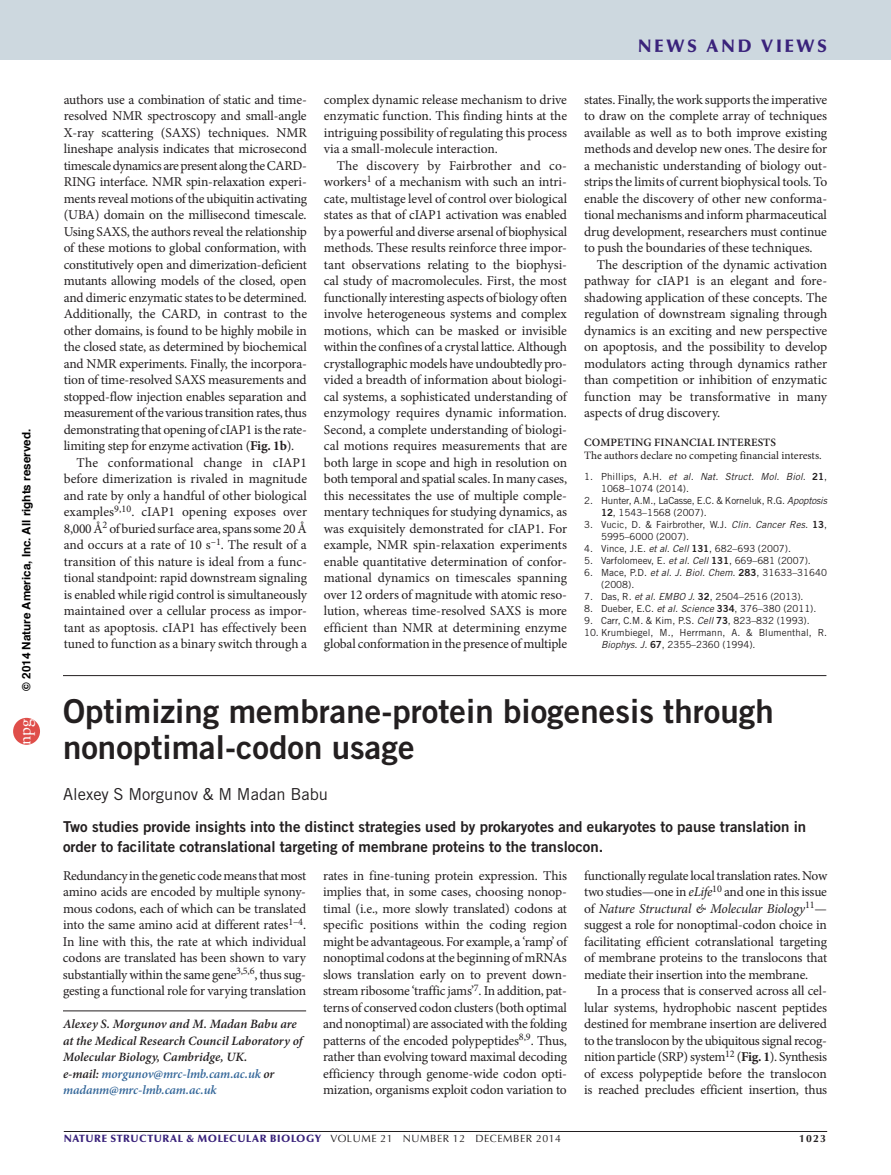
<style>
.page{position:relative;width:891px;height:1175px;background:#fff}
.page>*{position:absolute;margin:0;border:0;box-sizing:border-box;transform-origin:0 0}
.HEAD_corr_n_v{font:33px/36px "Trade Gothic LT Std Bd 2";color:#231f20}
.z-HEADER_follow{font:900 18px "Optima LT Std";letter-spacing:.15em;color:#3a227b}
.t1{font:17.4px "Adobe Garamond Pro";color:#fff}
.AUTHOR_n_v{font:16.5px "Trade Gothic LT Std";color:#231f20}
.INTRO{font:15px/19.5px "Trade Gothic LT Std Bd 2";color:#231f20}
.TEXT_body{font:13.5px/16.5px "Minion Pro";letter-spacing:-.01em;color:#231f20;text-align:justify}
.TEXT_first{font:13.5px/16.5px "Minion Pro";letter-spacing:-.015em;color:#231f20;text-align:justify}
.ADDRESS_front{font:italic 600 12.75px/16.5px "Minion Pro";color:#231f20}
.t2{font:700 11.7px "Helvetica";color:#000}
.TEXT_acknol_comp_int{font:11.25px "Minion Pro";color:#231f20}
.SUBHEAD_acknol_comp{font:600 11.25px "Minion Pro";letter-spacing:.01em;color:#231f20}
.t3{font:900 10.5px "Optima LT Std";letter-spacing:.05em;color:#3a227b}
.t4{font:700 10.5px "Optima LT Std";color:#231f20}
.REFERENCES{font:9.75px/12px "Trade Gothic LT Std";letter-spacing:-.005em;color:#231f20}
.s1{font-family:"Arial"}
.s2{font-weight:700}
.s3{font-style:italic}
.s4{font-family:"Trade Gothic LT Std Bd 2"}
.s5{color:#369}
.s6{font-weight:400;color:#231f20}
</style>
<div class="page">
<hr style="left:64px;top:1131px;width:763px;height:1px;background:#231f20">
<div style="left:0;top:0;width:891px;height:60px;background:#cdd8df"></div>
<hr style="left:63px;top:675px;width:763px;height:1px;background:#231f20">
<hr style="left:63px;top:1010px;width:243px;height:1px;background:#231f20">
<div style="left:13px;top:718px;width:27px;height:26px;background:#df4e4a;border-radius:50%"></div>
<p class="t2" style="left:17px;top:690px;width:263px;rotate:-90deg">© 201<span class="s1">4</span> Nature America, Inc. All rights reserved.</p>
<p class="t1" style="left:14px;top:744px;width:28px;rotate:-90deg">npg</p>
<p class="z-HEADER_follow" style="left:638px;top:36px;width:191px">NEWS AND VIEWS</p>
<p class="TEXT_body" style="left:64px;top:91px;width:245px">authors use a combination of static and time&shy;resolved NMR spectroscopy and small-angle X-ray scattering (SAXS) techniques. NMR lineshape analysis indicates that microsecond timescale dynamics are present along the CARD-RING interface. NMR spin-relaxation experi&shy;ments reveal motions of the ubiquitin activating (UBA) domain on the millisecond timescale.<br>Using SAXS, the authors reveal the relationship of these motions to global conformation, with constitutively open and dimerization-deficient mutants allowing models of the closed, open and dimeric enzymatic states to be determined.<br>Additionally, the CARD, in contrast to the other domains, is found to be highly mobile in the closed state, as determined by biochemical and NMR experiments. Finally, the incorpora&shy;tion of time-resolved SAXS measurements and stopped-flow injection enables separation and measurement of the various transition rates, thus demonstrating that opening of cIAP1 is the rate&shy;limiting step for enzyme activation (<span class="s2">Fig. 1b</span>).</p>
<p class="TEXT_body" style="left:64px;top:454px;width:245px;text-indent:13px">The conformational change in cIAP1 before dimerization is rivaled in magnitude and rate by only a handful of other biological examples<sup>9,10</sup>. cIAP1 opening exposes over 8,000 Å<sup>2</sup> of buried surface area, spans some 20 Å and occurs at a rate of 10 s<sup>–1</sup>. The result of a transition of this nature is ideal from a func&shy;tional standpoint: rapid downstream signaling is enabled while rigid control is simultaneously maintained over a cellular process as impor&shy;tant as apoptosis. cIAP1 has effectively been tuned to function as a binary switch through a</p>
<p class="TEXT_body" style="left:324px;top:91px;width:245px">complex dynamic release mechanism to drive enzymatic function. This finding hints at the intriguing possibility of regulating this process via a small-molecule interaction.</p>
<p class="TEXT_body" style="left:324px;top:157px;width:245px;text-indent:13px">The discovery by Fairbrother and co&shy;workers<sup>1</sup> of a mechanism with such an intri&shy;cate, multistage level of control over biological states as that of cIAP1 activation was enabled by a powerful and diverse arsenal of biophysical methods. These results reinforce three impor&shy;tant observations relating to the biophysi&shy;cal study of macromolecules. First, the most functionally interesting aspects of biology often involve heterogeneous systems and complex motions, which can be masked or invisible within the confines of a crystal lattice. Although crystallographic models have undoubtedly pro&shy;vided a breadth of information about biologi&shy;cal systems, a sophisticated understanding of enzymology requires dynamic information.<br>Second, a complete understanding of biologi&shy;cal motions requires measurements that are both large in scope and high in resolution on both temporal and spatial scales. In many cases, this necessitates the use of multiple comple&shy;mentary techniques for studying dynamics, as was exquisitely demonstrated for cIAP1. For example, NMR spin-relaxation experiments enable quantitative determination of confor&shy;mational dynamics on timescales spanning over 12 orders of magnitude with atomic reso&shy;lution, whereas time-resolved SAXS is more efficient than NMR at determining enzyme global conformation in the presence of multiple</p>
<p class="TEXT_body" style="left:584px;top:91px;width:245px">states. Finally, the work supports the imperative to draw on the complete array of techniques available as well as to both improve existing methods and develop new ones. The desire for a mechanistic understanding of biology out&shy;strips the limits of current biophysical tools. To enable the discovery of other new conforma&shy;tional mechanisms and inform pharmaceutical drug development, researchers must continue to push the boundaries of these techniques.</p>
<p class="TEXT_body" style="left:584px;top:256px;width:245px;text-indent:13px">The description of the dynamic activation pathway for cIAP1 is an elegant and fore&shy;shadowing application of these concepts. The regulation of downstream signaling through dynamics is an exciting and new perspective on apoptosis, and the possibility to develop modulators acting through dynamics rather than competition or inhibition of enzymatic function may be transformative in many aspects of drug discovery.</p>
<p class="SUBHEAD_acknol_comp" style="left:584px;top:434px;width:194px">COMPETING FINANCIAL INTERESTS</p>
<p class="TEXT_acknol_comp_int" style="left:584px;top:448px;width:239px">The authors declare no competing financial interests.</p>
<p class="REFERENCES" style="left:601px;top:471px;width:228px;text-indent:-17px">1. Phillips, A.H. <span class="s3">et al. Nat. Struct. Mol. Biol.</span> <span class="s4">21</span>,<br>1068–1074 (2014).</p>
<p class="REFERENCES" style="left:601px;top:495px;width:228px;text-indent:-17px">2. Hunter, A.M., LaCasse, E.C. &amp; Korneluk, R.G. <span class="s3">Apoptosis<br></span><span class="s4">12</span>, 1543–1568 (2007).</p>
<p class="REFERENCES" style="left:601px;top:519px;width:228px;text-indent:-17px">3. Vucic, D. &amp; Fairbrother, W.J. <span class="s3">Clin. Cancer Res.</span> <span class="s4">13</span>,<br>5995–6000 (2007).</p>
<p class="REFERENCES" style="left:584px;top:543px;width:209px">4. Vince, J.E. <span class="s3">et al. Cell</span> <span class="s4">131</span>, 682–693 (2007).</p>
<p class="REFERENCES" style="left:584px;top:555px;width:228px">5. Varfolomeev, E. <span class="s3">et al. Cell</span> <span class="s4">131</span>, 669–681 (2007).</p>
<p class="REFERENCES" style="left:601px;top:567px;width:228px;text-indent:-17px">6. Mace, P.D. <span class="s3">et al. J. Biol. Chem.</span> <span class="s4">283</span>, 31633–31640 (2008).</p>
<p class="REFERENCES" style="left:584px;top:591px;width:221px">7. Das, R. <span class="s3">et al. EMBO J.</span> <span class="s4">32</span>, 2504–2516 (2013).</p>
<p class="REFERENCES" style="left:584px;top:603px;width:234px">8. Dueber, E.C. <span class="s3">et al. Science</span> <span class="s4">334</span>, 376–380 (2011).</p>
<p class="REFERENCES" style="left:584px;top:615px;width:227px">9. Carr, C.M. &amp; Kim, P.S. <span class="s3">Cell</span> <span class="s4">73</span>, 823–832 (1993).</p>
<p class="REFERENCES" style="left:601px;top:627px;width:228px;text-indent:-17px">10. Krumbiegel, M., Herrmann, A. &amp; Blumenthal, R.<br><span class="s3">Biophys. J.</span> <span class="s4">67</span>, 2355–2360 (1994).</p>
<p class="HEAD_corr_n_v" style="left:63px;top:692px;width:712px">Optimizing membrane-protein biogenesis through nonoptimal-codon usage</p>
<p class="AUTHOR_n_v" style="left:63px;top:784px;width:267px">Alexey S Morgunov &amp; M Madan Babu</p>
<p class="INTRO" style="left:63px;top:816px;width:745px">Two studies provide insights into the distinct strategies used by prokaryotes and eukaryotes to pause translation in order to facilitate cotranslational targeting of membrane proteins to the translocon.</p>
<p class="TEXT_first" style="left:63px;top:867px;width:245px">Redundancyin the genetic code means that most amino acids are encoded by multiple synony&shy;mous codons, each of which can be translated into the same amino acid at different rates<sup>1–4</sup>.<br>In line with this, the rate at which individual codons are translated has been shown to vary substantially within the same gene<sup>3,5,6</sup>, thus sug&shy;gesting a functional role for varying translation</p>
<p class="TEXT_first" style="left:323px;top:867px;width:246px">rates in fine-tuning protein expression. This implies that, in some cases, choosing nonop&shy;timal (i.e., more slowly translated) codons at specific positions within the coding region might be advantageous. For example, a ‘ramp’ of nonoptimal codons at the beginning of mRNAs slows translation early on to prevent down&shy;stream ribosome ‘traffic jams’<sup>7</sup>. In addition, pat&shy;terns of conserved codon clusters (both optimal and nonoptimal) are associated with the folding patterns of the encoded polypeptides<sup>8,9</sup>. Thus, rather than evolving toward maximal decoding efficiency through genome-wide codon opti&shy;mization, organisms exploit codon variation to</p>
<p class="TEXT_first" style="left:584px;top:867px;width:245px">functionally regulate local translation rates. Now two studies—one in <span class="s3">eLife</span><sup>10</sup> and one in this issue of <span class="s3">Nature Structural &amp; Molecular Biology</span><sup>11</sup>— suggest a role for nonoptimal-codon choice in facilitating efficient cotranslational targeting of membrane proteins to the translocons that mediate their insertion into the membrane.</p>
<p class="TEXT_body" style="left:584px;top:982px;width:245px;text-indent:13px">In a process that is conserved across all cel&shy;lular systems, hydrophobic nascent peptides destined for membrane insertion are delivered to the translocon by the ubiquitous signal recog&shy;nition particle (SRP) system<sup>12</sup> (<span class="s2">Fig. 1</span>). Synthesis of excess polypeptide before the translocon is reached precludes efficient insertion, thus</p>
<p class="ADDRESS_front" style="left:63px;top:1015px;width:241px">Alexey S. Morgunov and M. Madan Babu are at the Medical Research Council Laboratory of Molecular Biology, Cambridge, UK.<br>e-mail: <span class="s5">morgunov@mrc-lmb.cam.ac.uk</span> or <span class="s5">madanm@mrc-lmb.cam.ac.uk</span></p>
<p class="t3" style="left:64px;top:1132px;width:499px">NATURE STRUCTURAL &amp; MOLECULAR BIOLOGY <span class="s6">VOLUME 21 NUMBER 12 DECEMBER 2014</span></p>
<p class="t4" style="left:799px;top:1132px;width:28px">1023</p>
</div>
